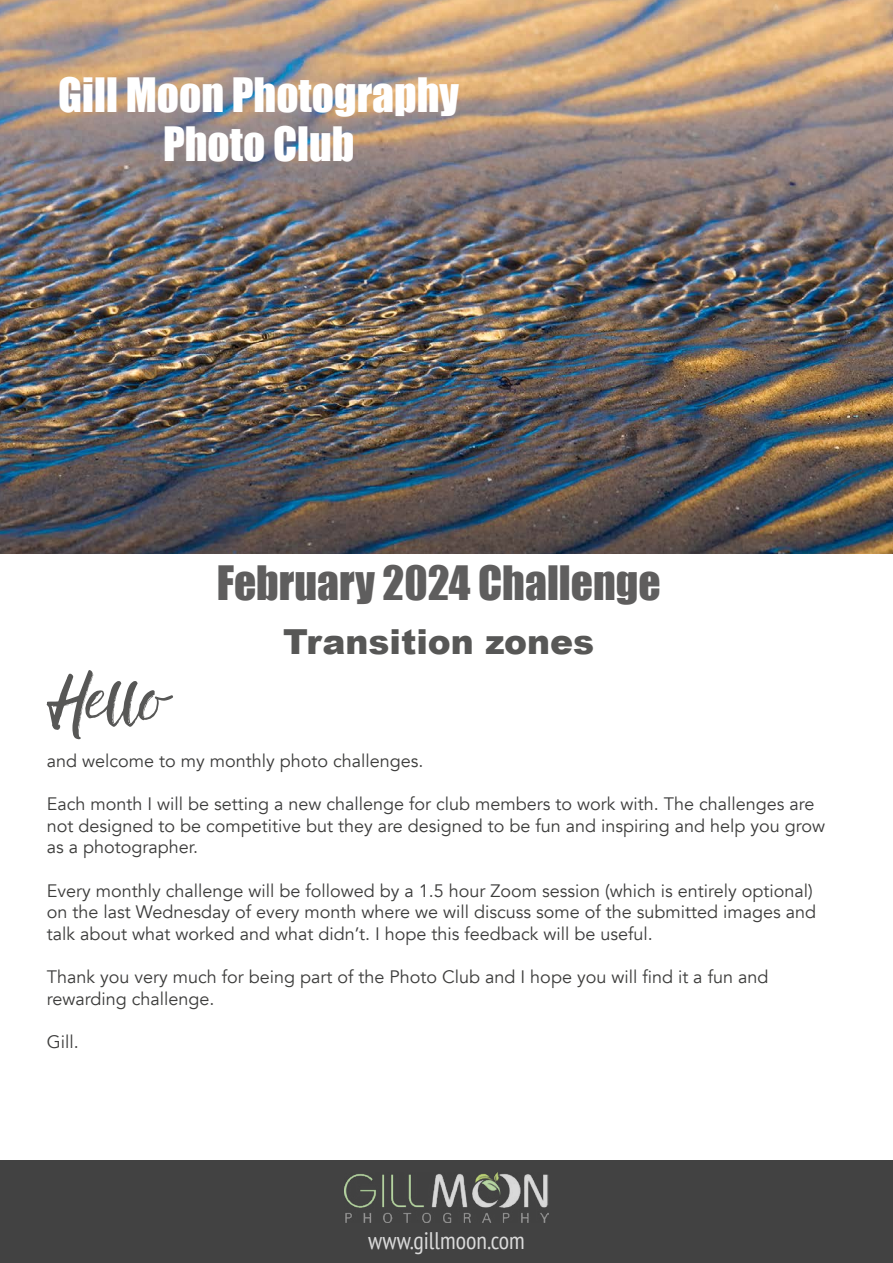
<style>
.page{position:relative;width:893px;height:1263px;background:#fff}
.page>*{position:absolute;margin:0;border:0;box-sizing:border-box;transform-origin:0 0}
.t1{font:54px "Rebel";color:#575756}
.t2{font:43.5px/48.9px "Impact";color:#fff;text-align:center}
.t3{font:43.5px "Impact";color:#5f5e5e}
.t4{font:900 34.5px "Arial";color:#575756}
.t5{font:condensed 24px "PT Sans";color:#dadada}
.t6{font:18px/21.6px "Avenir";color:#3c3c3b}
</style>
<div class="page">
<img style="left:0;top:0;width:893px;height:553px">
<div style="left:0;top:1161px;width:893px;height:102px;background:#424242"></div>
<img style="left:345px;top:1173px;width:203px;height:49px">
<h2 class="t2" style="left:58px;top:69px;width:402px">Gill Moon Photography<br>Photo Club</h2>
<h2 class="t3" style="left:217px;top:549px;width:445px">February 2024 Challenge</h2>
<h3 class="t4" style="left:283px;top:617px;width:313px">Transition zones</h3>
<h1 class="t1" style="left:47px;top:659px;width:122px">Hello</h1>
<p class="t6" style="left:47px;top:750px;width:378px">and welcome to my monthly photo challenges.</p>
<p class="t6" style="left:47px;top:793px;width:780px">Each month I will be setting a new challenge for club members to work with. The challenges are not designed to be competitive but they are designed to be fun and inspiring and help you grow as a photographer.</p>
<p class="t6" style="left:47px;top:880px;width:771px">Every monthly challenge will be followed by a 1.5 hour Zoom session (which is entirely optional) on the last Wednesday of every month where we will discuss some of the submitted images and talk about what worked and what didn’t. I hope this feedback will be useful.</p>
<p class="t6" style="left:47px;top:966px;width:723px">Thank you very much for being part of the Photo Club and I hope you will find it a fun and rewarding challenge.</p>
<p class="t6" style="left:47px;top:1031px;width:33px">Gill.</p>
<h3 class="t5" style="left:368px;top:1225px;width:158px">www.gillmoon.com</h3>
</div>
